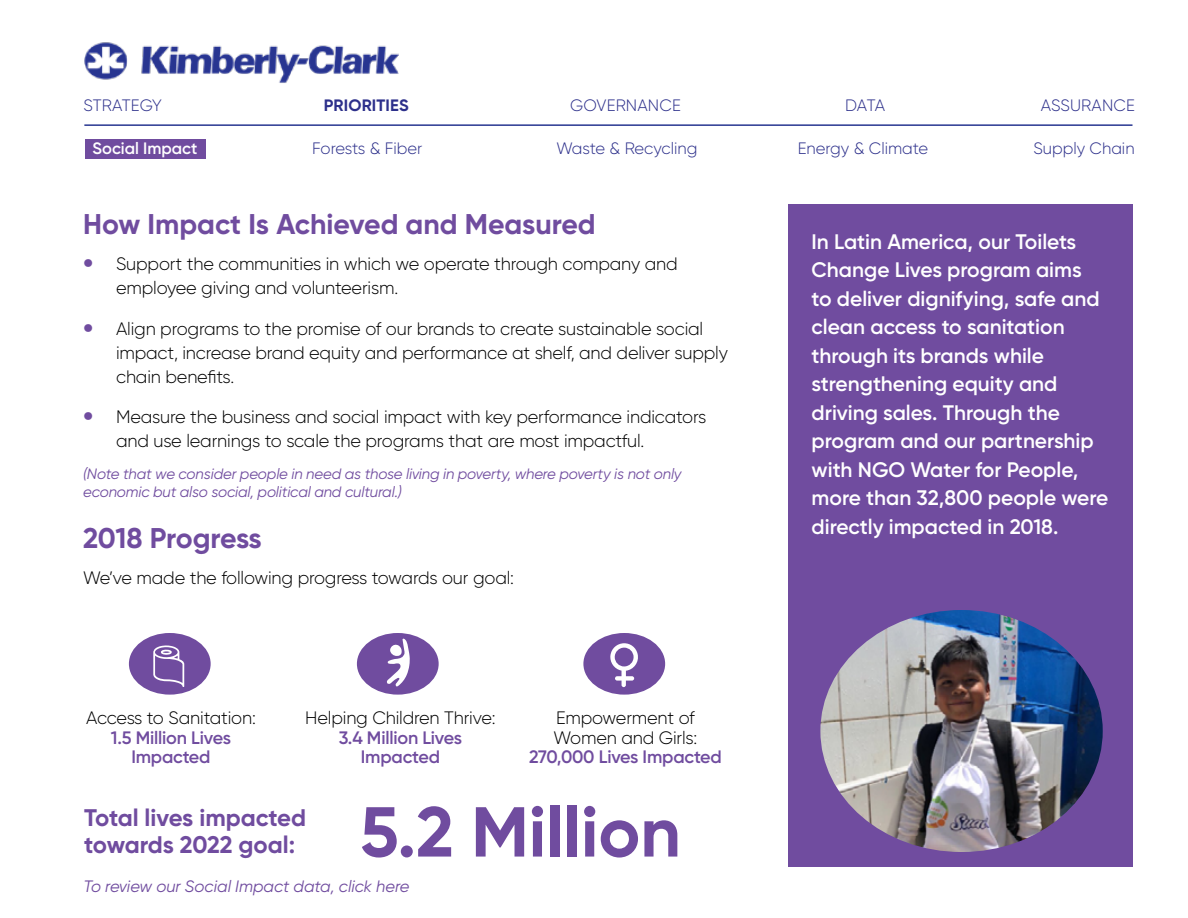
<style>
.page{position:relative;width:1188px;height:918px;background:#fff}
.page>*{position:absolute;margin:0;border:0;box-sizing:border-box;transform-origin:0 0}
.t1{font:700 70.5px "Gilroy";color:#704c9f}
.t2{font:700 28.5px "Gilroy";letter-spacing:-.005em;color:#704c9f}
.t3{font:700 24px/27px "Gilroy";letter-spacing:-.005em;color:#704c9f}
.t4{font:600 21px/28.5px "Gilroy";color:#fff}
.t5{font:300 18px/24px "Gilroy";letter-spacing:-.01em;color:#000}
.t6{font:600 18px/19.5px "Gilroy";letter-spacing:-.01em;color:#704c9f;text-align:center}
.t7{font:300 16.5px "Gilroy";color:#2d308b}
.t8{font:italic 16.5px "Gilroy";color:#704c9f}
.t9{font:600 16.5px "Gilroy";color:#fff}
.t10{font:700 16.5px "Gilroy";letter-spacing:.01em;color:#2d308b}
.t11{font:italic 15px/18px "Gilroy";letter-spacing:-.01em;color:#704c9f}
.s1{font-weight:700;font-size:28.5px;color:#704c9f}
</style>
<div class="page">
<div style="left:357px;top:633px;width:82px;height:62px;background:#704c9f;border-radius:50%"></div>
<div style="left:583px;top:633px;width:82px;height:62px;background:#704c9f;border-radius:50%"></div>
<svg style="left:387px;top:639px;width:23px;height:47px"></svg>
<div style="left:85px;top:139px;width:121px;height:20px;background:#704c9f"></div>
<hr style="left:84px;top:124px;width:1049px;height:2px;background:#283691">
<div style="left:129px;top:633px;width:82px;height:62px;background:#704c9f;border-radius:50%"></div>
<svg style="left:153px;top:645px;width:31px;height:42px"></svg>
<svg style="left:610px;top:643px;width:28px;height:44px"></svg>
<div style="left:788px;top:205px;width:344px;height:662px;background:#704c9f"></div>
<img style="left:84px;top:42px;width:314px;height:41px">
<img style="left:820px;top:610px;width:283px;height:242px">
<p class="t7" style="left:83px;top:95px;width:80px">STRATEGY</p>
<p class="t10" style="left:324px;top:95px;width:87px">PRIORITIES</p>
<p class="t7" style="left:570px;top:95px;width:112px">GOVERNANCE</p>
<p class="t7" style="left:845px;top:95px;width:42px">DATA</p>
<p class="t7" style="left:1041px;top:95px;width:95px">ASSURANCE</p>
<p class="t7" style="left:312px;top:138px;width:112px">Forests &amp; Fiber</p>
<p class="t7" style="left:556px;top:138px;width:143px">Waste &amp; Recycling</p>
<p class="t7" style="left:798px;top:138px;width:132px">Energy &amp; Climate</p>
<p class="t7" style="left:1033px;top:138px;width:103px">Supply Chain</p>
<p class="t9" style="left:92px;top:138px;width:107px">Social Impact</p>
<h2 class="t2" style="left:83px;top:206px;width:514px">How Impact Is Achieved and Measured</h2>
<p class="t5" style="left:116px;top:252px;width:563px;text-indent:-33px"><span class="s1">•</span> Support the communities in which we operate through company and employee giving and volunteerism.</p>
<p class="t5" style="left:116px;top:316px;width:613px;text-indent:-33px"><span class="s1">•</span> Align programs to the promise of our brands to create sustainable social impact, increase brand equity and performance at shelf, and deliver supply chain benefits.</p>
<p class="t5" style="left:116px;top:405px;width:592px;text-indent:-33px"><span class="s1">•</span> Measure the business and social impact with key performance indicators and use learnings to scale the programs that are most impactful.</p>
<p class="t11" style="left:83px;top:464px;width:600px">(Note that we consider people in need as those living in poverty, where poverty is not only economic but also social, political and cultural.)</p>
<h2 class="t2" style="left:83px;top:520px;width:180px">2018 Progress</h2>
<p class="t5" style="left:83px;top:565px;width:433px">We’ve made the following progress towards our goal:</p>
<p class="t5" style="left:86px;top:706px;width:171px">Access to Sanitation:</p>
<p class="t6" style="left:111px;top:727px;width:122px">1.5 Million Lives<br>Impacted</p>
<p class="t5" style="left:305px;top:706px;width:192px">Helping Children Thrive:</p>
<p class="t6" style="left:339px;top:727px;width:125px">3.4 Million Lives<br>Impacted</p>
<p class="t5" style="left:554px;top:708px;width:145px;line-height:19.5px">Empowerment of<br>Women and Girls:</p>
<p class="t6" style="left:529px;top:747px;width:194px">270,000 Lives Impacted</p>
<h3 class="t3" style="left:84px;top:804px;width:223px">Total lives impacted towards 2022 goal:</h3>
<h1 class="t1" style="left:360px;top:788px;width:322px">5.2 Million</h1>
<p class="t8" style="left:84px;top:876px;width:328px">To review our Social Impact data, click here</p>
<p class="t4" style="left:812px;top:227px;width:298px">In Latin America, our Toilets<br>Change Lives program aims<br>to deliver dignifying, safe and clean access to sanitation through its brands while strengthening equity and driving sales. Through the program and our partnership with NGO Water for People, more than 32,800 people were directly impacted in 2018.</p>
</div>
